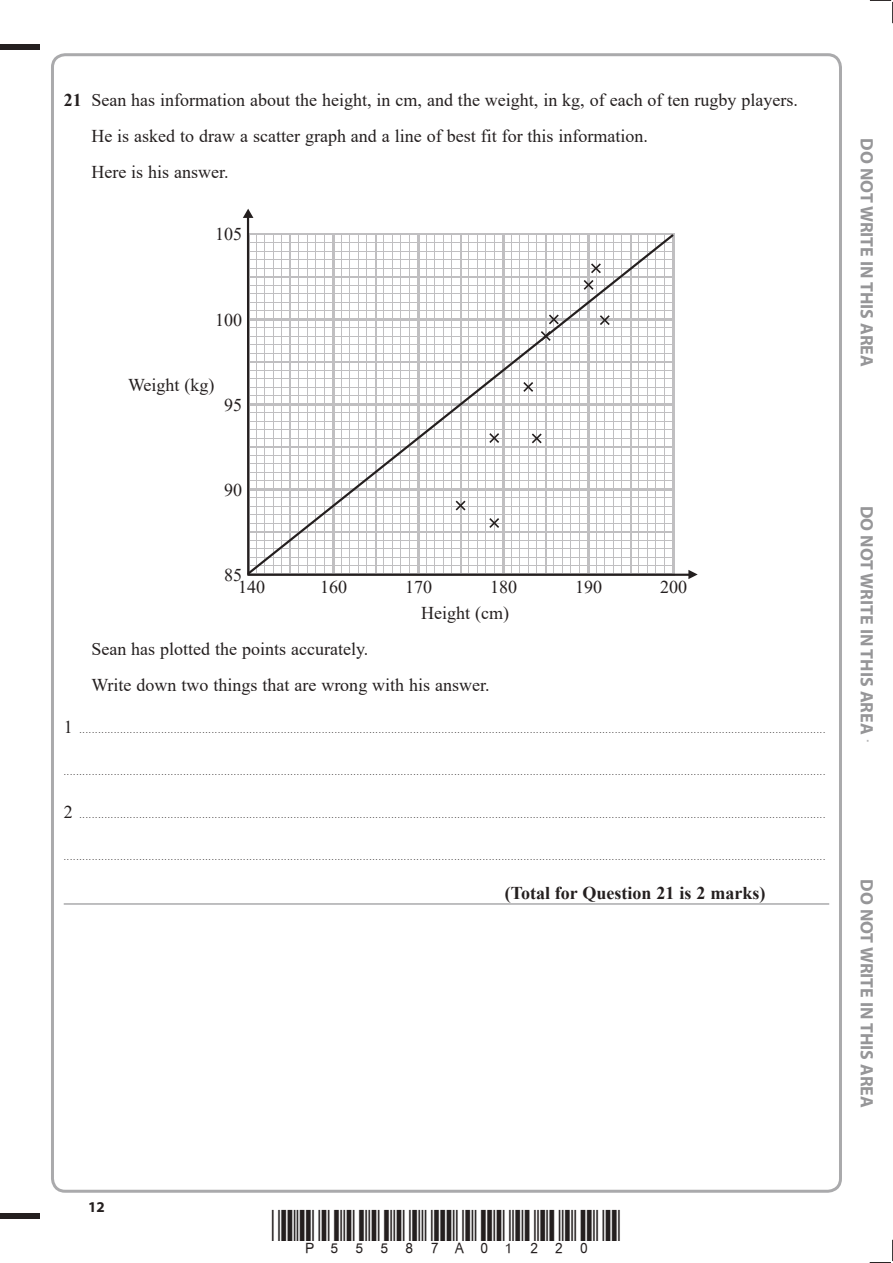
<style>
.page{position:relative;width:893px;height:1263px;background:#fff}
.page>*{position:absolute;margin:0;border:0;box-sizing:border-box;transform-origin:0 0}
.t1{font:18px/36px "Times New Roman";color:#241f1f}
.t2{font:700 18px "Myriad Pro";color:#969698}
.t3{font:700 18px "Times New Roman";color:#241f1f}
.t4{font:700 15px "Myriad Pro";color:#241f1f}
.t5{font:9px "Times New Roman";color:#241f1f}
.s1{font-weight:700}
.s2{font-size:18px}
</style>
<div class="page">
<div style="left:0;top:44px;width:40px;height:5px;background:#241f1f"></div>
<div style="left:0;top:1214px;width:40px;height:5px;background:#241f1f"></div>
<svg style="left:870px;top:0;width:23px;height:23px"></svg>
<svg style="left:870px;top:1240px;width:23px;height:23px"></svg>
<hr style="left:64px;top:903px;width:765px;height:2px;background:#aaaaac">
<svg style="left:243px;top:209px;width:10px;height:9px"></svg>
<svg style="left:688px;top:570px;width:10px;height:9px"></svg>
<svg style="left:246px;top:232px;width:429px;height:344px"></svg>
<h1 class="t1" style="left:91px;top:82px;width:708px;text-indent:-28px"><span class="s1">21</span> Sean has information about the height, in cm, and the weight, in kg, of each of ten rugby players.<br>He is asked to draw a scatter graph and a line of best fit for this information.<br>Here is his answer.</h1>
<h1 class="t1" style="left:215px;top:216px;width:28px">105</h1>
<h1 class="t1" style="left:215px;top:301px;width:28px">100</h1>
<h1 class="t1" style="left:128px;top:367px;width:88px">Weight (kg)</h1>
<h1 class="t1" style="left:224px;top:386px;width:19px">95</h1>
<h1 class="t1" style="left:224px;top:472px;width:19px">90</h1>
<h1 class="t1" style="left:238px;top:568px;width:28px;line-height:12.9px;text-indent:-14px">85<br>140</h1>
<h1 class="t1" style="left:320px;top:569px;width:28px">160</h1>
<h1 class="t1" style="left:405px;top:569px;width:29px">170</h1>
<h1 class="t1" style="left:490px;top:569px;width:28px">180</h1>
<h1 class="t1" style="left:575px;top:569px;width:28px">190</h1>
<h1 class="t1" style="left:660px;top:569px;width:28px">200</h1>
<h1 class="t1" style="left:421px;top:595px;width:89px">Height (cm)</h1>
<h1 class="t1" style="left:91px;top:631px;width:400px">Sean has plotted the points accurately.<br>Write down two things that are wrong with his answer.</h1>
<p class="t5" style="left:64px;top:725px;width:763px"><span class="s2">1</span> .............................................................................................................................................................................................................................................</p>
<p class="t5" style="left:64px;top:767px;width:763px">..................................................................................................................................................................................................................................................</p>
<p class="t5" style="left:64px;top:810px;width:763px"><span class="s2">2</span> .............................................................................................................................................................................................................................................</p>
<p class="t5" style="left:64px;top:852px;width:763px">..................................................................................................................................................................................................................................................</p>
<h1 class="t3" style="left:505px;top:883px;width:262px">(Total for Question 21 is 2 marks)</h1>
<h1 class="t2" style="left:873px;top:138px;width:230px;rotate:90deg">DO NOT WRITE IN THIS AREA</h1>
<h1 class="t2" style="left:873px;top:506px;width:230px;rotate:90deg">DO NOT WRITE IN THIS AREA</h1>
<h1 class="t2" style="left:873px;top:879px;width:230px;rotate:90deg">DO NOT WRITE IN THIS AREA</h1>
<h2 class="t4" style="left:88px;top:1201px;width:18px">12</h2>
</div>
